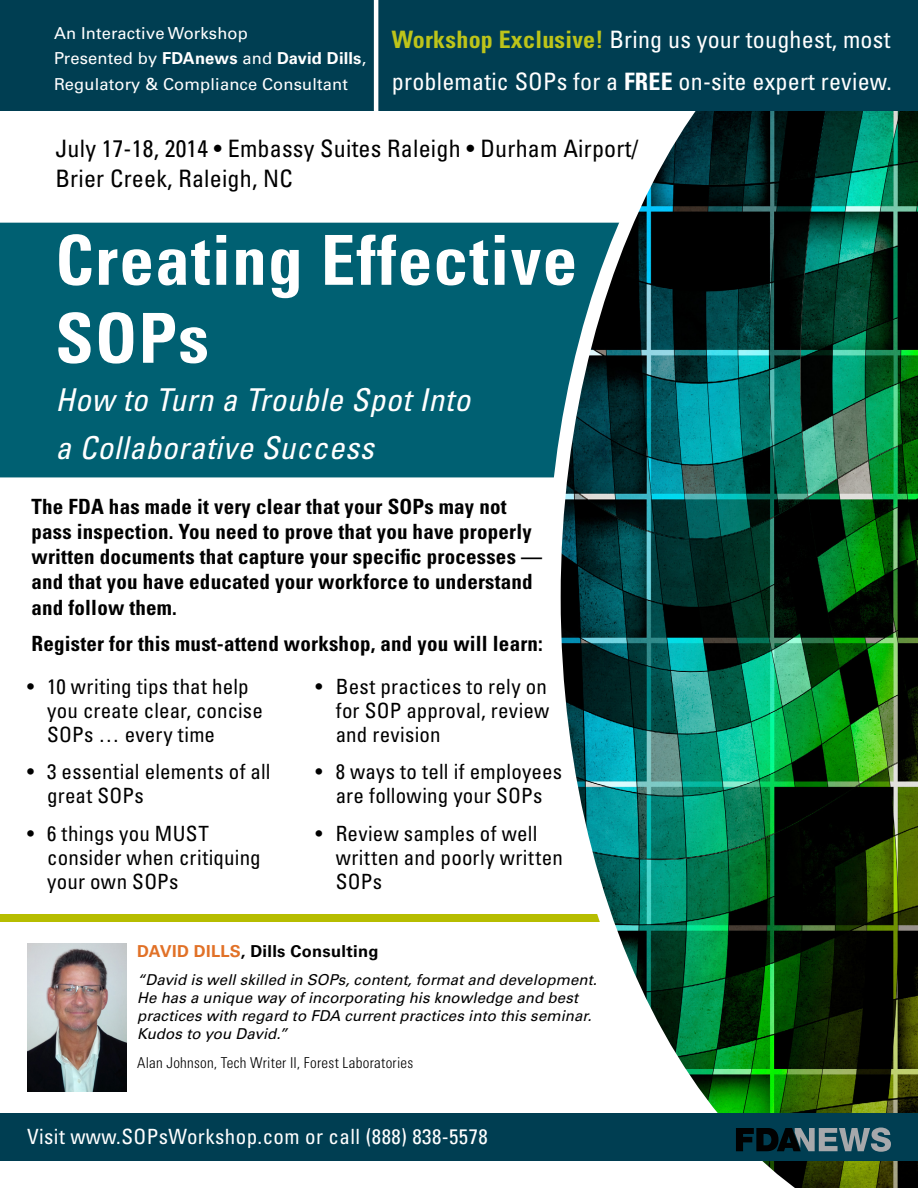
<style>
.page{position:relative;width:918px;height:1188px;background:#fff}
.page>*{position:absolute;margin:0;border:0;box-sizing:border-box;transform-origin:0 0}
.t1{font:700 condensed 69px/78px "Univers LT Std";letter-spacing:.02em;color:#fff}
.t2{font:italic condensed 31.5px/48px "Univers LT Std";letter-spacing:.02em;color:#fff}
.t3{font:condensed 24px/42px "Univers LT Std";letter-spacing:.01em;color:#fff}
.t4{font:condensed 24px/30px "Univers LT Std";letter-spacing:.01em;color:#000}
.t5{font:condensed 21px/24px "Univers LT Std";letter-spacing:.01em;color:#000}
.t6{font:700 condensed 21px/25.2px "Univers LT Std";letter-spacing:.01em;color:#000}
.t7{font:condensed 21px "Univers LT Std";letter-spacing:.02em;color:#fff}
.t8{font:16.5px/25.5px "Univers LT Std";letter-spacing:.01em;color:#fff}
.t9{font:700 16.5px "Univers LT Std";letter-spacing:.02em;color:#000}
.t10{font:italic 15px/18px "Univers LT Std";letter-spacing:.005em;color:#000}
.t11{font:300 condensed 15px "Univers LT Std";letter-spacing:.015em;color:#000}
.s1{font-weight:700}
.s2{font-weight:700;color:#bdc41a}
.s3{color:#e17127}
</style>
<div class="page">
<div style="left:0;top:915px;width:651px;height:7px;background:#b6bd00"></div>
<div style="left:0;top:222px;width:547px;height:256px;background:#006072"></div>
<img style="left:547px;top:110px;width:371px;height:1078px">
<div style="left:0;top:1113px;width:918px;height:48px;background:#003e52"></div>
<svg style="left:736px;top:1128px;width:155px;height:24px"></svg>
<div style="left:0;top:0;width:918px;height:110px;background:#003e52"></div>
<hr style="left:374px;top:0;width:4px;height:123px;background:#fff">
<img style="left:27px;top:943px;width:99px;height:149px">
<p class="t8" style="left:54px;top:20px;width:314px">An Interactive Workshop<br>Presented by <span class="s1">FDAnews</span> and <span class="s1">David Dills</span>,<br>Regulatory &amp; Compliance Consultant</p>
<p class="t3" style="left:392px;top:18px;width:502px"><span class="s2">Workshop Exclusive!</span> Bring us your toughest, most problematic SOPs for a <span class="s1">FREE</span> on-site expert review.</p>
<p class="t4" style="left:55px;top:133px;width:585px">July 17-18, 2014 • Embassy Suites Raleigh • Durham Airport/<br>Brier Creek, Raleigh, NC</p>
<h1 class="t1" style="left:55px;top:221px;width:523px">Creating Effective<br>SOPs</h1>
<h2 class="t2" style="left:55px;top:375px;width:416px">How to Turn a Trouble Spot Into a Collaborative Success</h2>
<p class="t6" style="left:32px;top:494px;width:512px">The FDA has made it very clear that your SOPs may not pass inspection. You need to prove that you have properly written documents that capture your specific processes — and that you have educated your workforce to understand and follow them.</p>
<p class="t6" style="left:32px;top:631px;width:513px">Register for this must-attend workshop, and you will learn:</p>
<p class="t5" style="left:47px;top:674px;width:217px;text-indent:-20px">• 10 writing tips that help you create clear, concise<br>SOPs … every time</p>
<p class="t5" style="left:47px;top:759px;width:225px;text-indent:-20px">• 3 essential elements of all great SOPs</p>
<p class="t5" style="left:47px;top:821px;width:215px;text-indent:-20px">• 6 things you MUST consider when critiquing your own SOPs</p>
<p class="t5" style="left:336px;top:674px;width:215px;text-align:justify;text-indent:-20px">• Best practices to rely on for SOP approval, review and revision</p>
<p class="t5" style="left:315px;top:759px;width:248px;text-align:center">• 8 ways to tell if employees are following your SOPs</p>
<p class="t5" style="left:336px;top:821px;width:229px;text-indent:-20px">• Review samples of well written and poorly written<br>SOPs</p>
<p class="t9" style="left:137px;top:941px;width:243px"><span class="s3">DAVID DILLS</span>, Dills Consulting</p>
<p class="t10" style="left:137px;top:971px;width:461px">“David is well skilled in SOPs, content, format and development.<br>He has a unique way of incorporating his knowledge and best practices with regard to FDA current practices into this seminar.<br>Kudos to you David.”</p>
<p class="t11" style="left:137px;top:1054px;width:278px">Alan Johnson, Tech Writer II, Forest Laboratories</p>
<p class="t7" style="left:27px;top:1124px;width:462px">Visit www.SOPsWorkshop.com or call (888) 838-5578</p>
</div>
